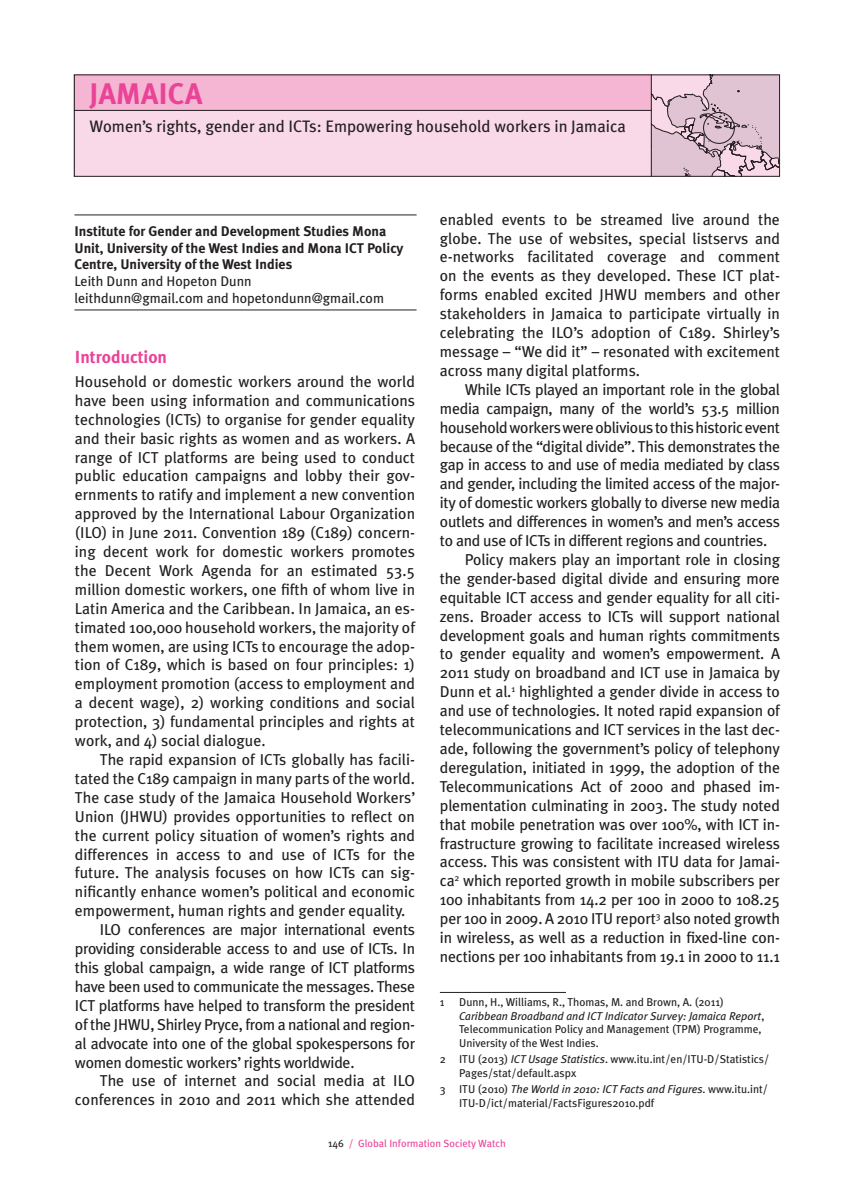
<style>
.page{position:relative;width:844px;height:1191px;background:#fff}
.page>*{position:absolute;margin:0;border:0;box-sizing:border-box;transform-origin:0 0}
.t1{font:700 29.75px "Meta Plus";color:#ea4498}
.t2{font:700 17.5px "Meta Plus";color:#ea4498}
.t3{font:16.62px "Meta Plus";color:#231f20}
.t4{font:15.75px/18.9px "Meta Plus";letter-spacing:-.01em;color:#231f20;text-align:justify}
.t5{font:700 14px/16.8px "Meta Plus";color:#231f20}
.t6{font:14px/16.8px "Meta Plus";color:#231f20}
.t7{font:11.38px/13.7px "Meta Plus";color:#231f20}
.t8{font:10.5px "Meta Plus";color:#ea4498}
.s1{font-style:italic}
.s2{color:#231f20}
</style>
<div class="page">
<div style="left:74px;top:74px;width:705px;height:103px;background:#f9d9e7"></div>
<div style="left:74px;top:74px;width:577px;height:37px;background:#f5b6d3"></div>
<hr style="left:74px;top:110px;width:577px;height:1px;background:#231f20">
<hr style="left:650px;top:74px;width:1px;height:103px;background:#231f20">
<svg style="left:651px;top:76px;width:126px;height:99px"></svg>
<div style="left:74px;top:74px;width:705px;height:103px;border:1px solid #231f20"></div>
<hr style="left:440px;top:992px;width:126px;height:1px;background:#231f20">
<hr style="left:74px;top:215px;width:342px;height:1px;background:#231f20">
<hr style="left:74px;top:310px;width:342px;height:1px;background:#231f20">
<h1 class="t1" style="left:90px;top:76px;width:18px">jamaica</h1>
<p class="t3" style="left:90px;top:117px;width:537px">Women’s rights, gender and ICTs: Empowering household workers in Jamaica</p>
<p class="t5" style="left:74px;top:222px;width:330px">Institute for Gender and Development Studies Mona<br>Unit, University of the West Indies and Mona ICT Policy<br>Centre, University of the West Indies</p>
<p class="t6" style="left:74px;top:273px;width:311px">Leith Dunn and Hopeton Dunn leithdunn@gmail.com and hopetondunn@gmail.com</p>
<p class="t2" style="left:75px;top:347px;width:94px">Introduction</p>
<p class="t4" style="left:75px;top:372px;width:341px">Household or domestic workers around the world have been using information and communications technologies (ICTs) to organise for gender equality and their basic rights as women and as workers. A range of ICT platforms are being used to conduct public education campaigns and lobby their gov&shy;ernments to ratify and implement a new convention approved by the International Labour Organization (ILO) in June 2011. Convention 189 (C189) concern&shy;ing decent work for domestic workers promotes the Decent Work Agenda for an estimated 53.5 million domestic workers, one fifth of whom live in Latin America and the Caribbean. In Jamaica, an es&shy;timated 100,000 household workers, the majority of them women, are using ICTs to encourage the adop&shy;tion of C189, which is based on four principles: 1) employment promotion (access to employment and a decent wage), 2) working conditions and social protection, 3) fundamental principles and rights at work, and 4) social dialogue.</p>
<p class="t4" style="left:100px;top:750px;width:317px">The rapid expansion of ICTs globally has facili-</p>
<p class="t4" style="left:75px;top:769px;width:341px">tated the C189 campaign in many parts of the world.</p>
<p class="t4" style="left:75px;top:787px;width:342px">The case study of the Jamaica Household Workers’</p>
<p class="t4" style="left:75px;top:806px;width:341px">Union (JHWU) provides opportunities to reflect on</p>
<p class="t4" style="left:75px;top:825px;width:341px">the current policy situation of women’s rights and</p>
<p class="t4" style="left:75px;top:844px;width:341px">differences in access to and use of ICTs for the</p>
<p class="t4" style="left:75px;top:863px;width:341px">future. The analysis focuses on how ICTs can sig-</p>
<p class="t4" style="left:75px;top:882px;width:341px">nificantly enhance women’s political and economic</p>
<p class="t4" style="left:75px;top:901px;width:332px">empowerment, human rights and gender equality.</p>
<p class="t4" style="left:100px;top:920px;width:317px">ILO conferences are major international events</p>
<p class="t4" style="left:75px;top:939px;width:341px">providing considerable access to and use of ICTs. In</p>
<p class="t4" style="left:75px;top:958px;width:341px">this global campaign, a wide range of ICT platforms</p>
<p class="t4" style="left:75px;top:976px;width:341px">have been used to communicate the messages. These</p>
<p class="t4" style="left:75px;top:995px;width:341px">ICT platforms have helped to transform the president</p>
<p class="t4" style="left:75px;top:1014px;width:341px">of the JHWU, Shirley Pryce, from a national and region-</p>
<p class="t4" style="left:75px;top:1033px;width:341px">al advocate into one of the global spokespersons for</p>
<p class="t4" style="left:75px;top:1052px;width:281px">women domestic workers’ rights worldwide.</p>
<p class="t4" style="left:100px;top:1071px;width:317px">The use of internet and social media at ILO</p>
<p class="t4" style="left:75px;top:1090px;width:341px">conferences in 2010 and 2011 which she attended</p>
<p class="t4" style="left:440px;top:209px;width:341px">enabled events to be streamed live around the globe. The use of websites, special listservs and e‑networks facilitated coverage and comment on the events as they developed. These ICT plat&shy;forms enabled excited JHWU members and other stakeholders in Jamaica to participate virtually in celebrating the ILO’s adoption of C189. Shirley’s message – “We did it” – resonated with excitement across many digital platforms.</p>
<p class="t4" style="left:464px;top:380px;width:317px">While ICTs played an important role in the global</p>
<p class="t4" style="left:440px;top:398px;width:341px">media campaign, many of the world’s 53.5 million</p>
<p class="t4" style="left:440px;top:417px;width:341px">household workers were oblivious to this historic event</p>
<p class="t4" style="left:440px;top:436px;width:341px">because of the “digital divide”. This demonstrates the</p>
<p class="t4" style="left:440px;top:455px;width:341px">gap in access to and use of media mediated by class</p>
<p class="t4" style="left:440px;top:474px;width:341px">and gender, including the limited access of the major-</p>
<p class="t4" style="left:440px;top:493px;width:341px">ity of domestic workers globally to diverse new media</p>
<p class="t4" style="left:440px;top:512px;width:341px">outlets and differences in women’s and men’s access</p>
<p class="t4" style="left:440px;top:531px;width:329px">to and use of ICTs in different regions and countries.</p>
<p class="t4" style="left:464px;top:550px;width:316px">Policy makers play an important role in closing</p>
<p class="t4" style="left:440px;top:569px;width:341px">the gender-based digital divide and ensuring more</p>
<p class="t4" style="left:440px;top:587px;width:341px">equitable ICT access and gender equality for all citi-</p>
<p class="t4" style="left:440px;top:606px;width:341px">zens. Broader access to ICTs will support national</p>
<p class="t4" style="left:440px;top:625px;width:341px">development goals and human rights commitments</p>
<p class="t4" style="left:440px;top:644px;width:341px">to gender equality and women’s empowerment. A</p>
<p class="t4" style="left:440px;top:663px;width:341px">2011 study on broadband and ICT use in Jamaica by</p>
<p class="t4" style="left:440px;top:682px;width:341px">Dunn et al.<sup>1</sup> highlighted a gender divide in access to</p>
<p class="t4" style="left:440px;top:701px;width:341px">and use of technologies. It noted rapid expansion of</p>
<p class="t4" style="left:440px;top:720px;width:341px">telecommunications and ICT services in the last dec-</p>
<p class="t4" style="left:440px;top:739px;width:341px">ade, following the government’s policy of telephony</p>
<p class="t4" style="left:440px;top:758px;width:341px">deregulation, initiated in 1999, the adoption of the</p>
<p class="t4" style="left:440px;top:776px;width:341px">Telecommunications Act of 2000 and phased im-</p>
<p class="t4" style="left:440px;top:795px;width:341px">plementation culminating in 2003. The study noted</p>
<p class="t4" style="left:440px;top:814px;width:341px">that mobile penetration was over 100%, with ICT in-</p>
<p class="t4" style="left:440px;top:833px;width:341px">frastructure growing to facilitate increased wireless</p>
<p class="t4" style="left:440px;top:852px;width:341px">access. This was consistent with ITU data for Jamai-</p>
<p class="t4" style="left:440px;top:871px;width:341px">ca<sup>2</sup> which reported growth in mobile subscribers per</p>
<p class="t4" style="left:440px;top:890px;width:341px">100 inhabitants from 14.2 per 100 in 2000 to 108.25</p>
<p class="t4" style="left:440px;top:909px;width:341px">per 100 in 2009. A 2010 ITU report<sup>3</sup> also noted growth</p>
<p class="t4" style="left:440px;top:928px;width:341px">in wireless, as well as a reduction in fixed-line con-</p>
<p class="t4" style="left:440px;top:947px;width:341px">nections per 100 inhabitants from 19.1 in 2000 to 11.1</p>
<p class="t7" style="left:440px;top:995px;width:6px">1</p>
<p class="t7" style="left:459px;top:995px;width:306px">Dunn, H., Williams, R., Thomas, M. and Brown, A. (2011)<br><span class="s1">Caribbean Broadband and ICT Indicator Survey: Jamaica Report</span>, Telecommunication Policy and Management (TPM) Programme, University of the West Indies.</p>
<p class="t7" style="left:459px;top:1052px;width:311px;text-indent:-19px">2 ITU (2013) <span class="s1">ICT Usage Statistics</span>. www.itu.int/en/ITU-D/Statistics/<br>Pages/stat/default.aspx</p>
<p class="t7" style="left:459px;top:1082px;width:310px;text-indent:-19px">3 ITU (2010) <span class="s1">The World in 2010: ICT Facts and Figures</span>. www.itu.int/<br>ITU-D/ict/material/FactsFigures2010.pdf</p>
<p class="t8" style="left:328px;top:1137px;width:179px"><span class="s2">146</span> / Global Information Society Watch</p>
</div>
